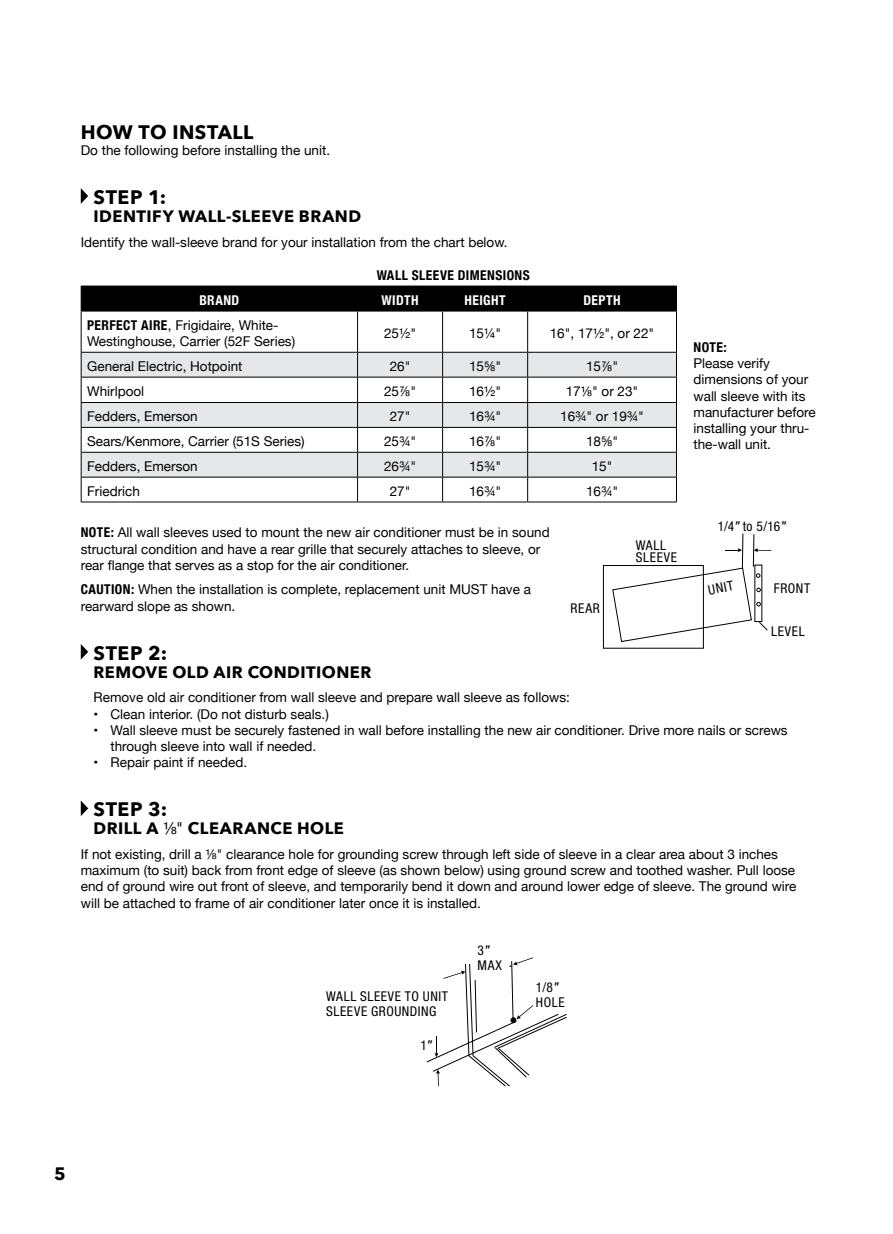
<style>
.page{position:relative;width:893px;height:1234px;background:#fff}
.page>*{position:absolute;margin:0;border:0;box-sizing:border-box;transform-origin:0 0}
.t1{font:700 19.5px "Avenir Next";letter-spacing:.025em;color:#000}
.t2{font:700 18px "Avenir Next";color:#000}
.t3{font:700 16.5px "Avenir Next";letter-spacing:.03em;color:#000}
.t4{font:15px "Arial";color:#000}
.t5{font:13.5px/16.2px "Helvetica Neue";color:#000}
.t6{font:condensed 13.5px/15px "Helvetica Neue LT Std";letter-spacing:.045em;color:#000}
.t7{font:700 condensed 13.5px "Helvetica Neue";letter-spacing:.035em;color:#000}
.t8{font:700 condensed 13.5px "Helvetica Neue";letter-spacing:.035em;color:#fff}
.s1{font-weight:700;font-stretch:condensed}
.s2{font-family:"Helvetica Neue";font-weight:400}
.s3{font-family:"Arial";font-style:italic;font-stretch:normal}
</style>
<div class="page">
<svg style="left:81px;top:188px;width:7px;height:16px"></svg>
<svg style="left:82px;top:353px;width:594px;height:123px;fill:#e6e7e8"></svg>
<hr style="left:81px;top:285px;width:277px;height:1px;background:#000">
<hr style="left:358px;top:285px;width:85px;height:1px;background:#000">
<hr style="left:443px;top:285px;width:85px;height:1px;background:#000">
<hr style="left:528px;top:285px;width:149px;height:1px;background:#000">
<div style="left:81px;top:286px;width:596px;height:24px;background:#000"></div>
<hr style="left:81px;top:310px;width:277px;height:1px;background:#000">
<hr style="left:81px;top:311px;width:1px;height:41px;background:#000">
<hr style="left:358px;top:310px;width:85px;height:1px;background:#000">
<hr style="left:357px;top:311px;width:1px;height:41px;background:#000">
<hr style="left:443px;top:310px;width:85px;height:1px;background:#000">
<hr style="left:442px;top:311px;width:1px;height:41px;background:#000">
<hr style="left:528px;top:310px;width:149px;height:1px;background:#000">
<hr style="left:527px;top:311px;width:1px;height:41px;background:#000">
<hr style="left:676px;top:311px;width:1px;height:41px;background:#000">
<hr style="left:81px;top:352px;width:277px;height:1px;background:#000">
<hr style="left:358px;top:352px;width:85px;height:1px;background:#000">
<hr style="left:443px;top:352px;width:85px;height:1px;background:#000">
<hr style="left:528px;top:352px;width:149px;height:1px;background:#000">
<hr style="left:81px;top:376px;width:277px;height:1px;background:#000">
<hr style="left:358px;top:376px;width:85px;height:1px;background:#000">
<hr style="left:443px;top:376px;width:85px;height:1px;background:#000">
<hr style="left:528px;top:376px;width:149px;height:1px;background:#000">
<hr style="left:81px;top:402px;width:277px;height:1px;background:#000">
<hr style="left:358px;top:402px;width:85px;height:1px;background:#000">
<hr style="left:443px;top:402px;width:85px;height:1px;background:#000">
<hr style="left:528px;top:402px;width:149px;height:1px;background:#000">
<hr style="left:81px;top:427px;width:277px;height:1px;background:#000">
<hr style="left:358px;top:427px;width:85px;height:1px;background:#000">
<hr style="left:443px;top:427px;width:85px;height:1px;background:#000">
<hr style="left:528px;top:427px;width:149px;height:1px;background:#000">
<hr style="left:81px;top:452px;width:277px;height:1px;background:#000">
<hr style="left:358px;top:452px;width:85px;height:1px;background:#000">
<hr style="left:443px;top:452px;width:85px;height:1px;background:#000">
<hr style="left:528px;top:452px;width:149px;height:1px;background:#000">
<hr style="left:81px;top:476px;width:277px;height:1px;background:#000">
<svg style="left:81px;top:352px;width:1px;height:149px"></svg>
<hr style="left:358px;top:476px;width:85px;height:1px;background:#000">
<svg style="left:357px;top:352px;width:1px;height:149px"></svg>
<hr style="left:443px;top:476px;width:85px;height:1px;background:#000">
<svg style="left:442px;top:352px;width:1px;height:149px"></svg>
<hr style="left:528px;top:476px;width:149px;height:1px;background:#000">
<svg style="left:527px;top:352px;width:1px;height:149px"></svg>
<svg style="left:676px;top:352px;width:1px;height:149px"></svg>
<hr style="left:81px;top:501px;width:277px;height:1px;background:#000">
<hr style="left:358px;top:501px;width:85px;height:1px;background:#000">
<hr style="left:443px;top:501px;width:85px;height:1px;background:#000">
<hr style="left:528px;top:501px;width:149px;height:1px;background:#000">
<svg style="left:81px;top:644px;width:7px;height:15px"></svg>
<svg style="left:81px;top:801px;width:7px;height:15px"></svg>
<svg style="left:426px;top:957px;width:141px;height:129px"></svg>
<div style="left:603px;top:565px;width:101px;height:83px;border:1px solid #000"></div>
<svg style="left:612px;top:533px;width:159px;height:109px"></svg>
<h1 class="t1" style="left:81px;top:115px;width:174px">HOW TO INSTALL</h1>
<p class="t5" style="left:81px;top:143px;width:251px">Do the following before installing the unit.</p>
<h1 class="t1" style="left:94px;top:180px;width:74px">STEP 1:</h1>
<p class="t3" style="left:94px;top:202px;width:269px">IDENTIFY WALL-SLEEVE BRAND</p>
<p class="t5" style="left:81px;top:234px;width:428px">Identify the wall-sleeve brand for your installation from the chart below.</p>
<p class="t7" style="left:377px;top:264px;width:155px">WALL SLEEVE DIMENSIONS</p>
<p class="t8" style="left:199px;top:289px;width:42px">BRAND</p>
<p class="t8" style="left:381px;top:289px;width:39px">WIDTH</p>
<p class="t8" style="left:465px;top:289px;width:43px">HEIGHT</p>
<p class="t8" style="left:583px;top:289px;width:39px">DEPTH</p>
<p class="t5" style="left:87px;top:318px;width:209px"><span class="s1">PERFECT AIRE</span>, Frigidaire, White-<br>Westinghouse, Carrier (52F Series)</p>
<p class="t5" style="left:384px;top:326px;width:34px">25½"</p>
<p class="t5" style="left:469px;top:326px;width:34px">15¼"</p>
<p class="t5" style="left:550px;top:326px;width:106px">16", 17½", or 22"</p>
<p class="t5" style="left:87px;top:359px;width:157px">General Electric, Hotpoint</p>
<p class="t5" style="left:390px;top:359px;width:22px">26"</p>
<p class="t5" style="left:469px;top:359px;width:34px">15⅝"</p>
<p class="t5" style="left:586px;top:359px;width:34px">15⅞"</p>
<p class="t5" style="left:87px;top:384px;width:58px">Whirlpool</p>
<p class="t5" style="left:384px;top:384px;width:34px">25⅞"</p>
<p class="t5" style="left:469px;top:384px;width:34px">16½"</p>
<p class="t5" style="left:566px;top:384px;width:74px">17⅛" or 23"</p>
<p class="t5" style="left:87px;top:409px;width:112px">Fedders, Emerson</p>
<p class="t5" style="left:390px;top:409px;width:22px">27"</p>
<p class="t5" style="left:469px;top:409px;width:34px">16¾"</p>
<p class="t5" style="left:560px;top:409px;width:85px">16¾" or 19¾"</p>
<p class="t5" style="left:87px;top:434px;width:219px">Sears/Kenmore, Carrier (51S Series)</p>
<p class="t5" style="left:384px;top:434px;width:34px">25¾"</p>
<p class="t5" style="left:469px;top:434px;width:34px">16⅞"</p>
<p class="t5" style="left:586px;top:434px;width:34px">18⅝"</p>
<p class="t5" style="left:87px;top:459px;width:112px">Fedders, Emerson</p>
<p class="t5" style="left:384px;top:459px;width:34px">26¾"</p>
<p class="t5" style="left:469px;top:459px;width:34px">15¾"</p>
<p class="t5" style="left:592px;top:459px;width:22px">15"</p>
<p class="t5" style="left:87px;top:484px;width:54px">Friedrich</p>
<p class="t5" style="left:390px;top:484px;width:22px">27"</p>
<p class="t5" style="left:469px;top:484px;width:34px">16¾"</p>
<p class="t5" style="left:586px;top:484px;width:34px">16¾"</p>
<p class="t5" style="left:81px;top:525px;width:470px"><span class="s1">NOTE:</span> All wall sleeves used to mount the new air conditioner must be in sound structural condition and have a rear grille that securely attaches to sleeve, or rear flange that serves as a stop for the air conditioner.</p>
<p class="t5" style="left:81px;top:582px;width:452px"><span class="s1">CAUTION:</span> When the installation is complete, replacement unit MUST have a rearward slope as shown.</p>
<h1 class="t1" style="left:94px;top:635px;width:75px">STEP 2:</h1>
<p class="t3" style="left:94px;top:657px;width:279px">REMOVE OLD AIR CONDITIONER</p>
<p class="t5" style="left:94px;top:690px;width:478px">Remove old air conditioner from wall sleeve and prepare wall sleeve as follows:</p>
<p class="t5" style="left:94px;top:706px;width:237px">• Clean interior. (Do not disturb seals.)</p>
<p class="t5" style="left:111px;top:722px;width:679px;text-indent:-17px">• Wall sleeve must be securely fastened in wall before installing the new air conditioner. Drive more nails or screws through sleeve into wall if needed.</p>
<p class="t5" style="left:94px;top:755px;width:155px">• Repair paint if needed.</p>
<h1 class="t1" style="left:94px;top:792px;width:75px">STEP 3:</h1>
<p class="t3" style="left:94px;top:813px;width:252px">DRILL A <span class="s2">⅛"</span> CLEARANCE HOLE</p>
<p class="t5" style="left:81px;top:846px;width:717px">If not existing, drill a ⅛" clearance hole for grounding screw through left side of sleeve in a clear area about 3 inches maximum (to suit) back from front edge of sleeve (as shown below) using ground screw and toothed washer. Pull loose end of ground wire out front of sleeve, and temporarily bend it down and around lower edge of sleeve. The ground wire will be attached to frame of air conditioner later once it is installed.</p>
<p class="t7" style="left:693px;top:336px;width:35px">NOTE:</p>
<p class="t5" style="left:693px;top:356px;width:124px">Please verify dimensions of your wall sleeve with its manufacturer before installing your thru&shy;the-wall unit.</p>
<p class="t6" style="left:718px;top:518px;width:69px">1/4<span class="s3">"</span> to 5/16<span class="s3">"</span></p>
<p class="t6" style="left:636px;top:538px;width:42px;line-height:12.3px">WALL<br>SLEEVE</p>
<p class="t6" style="left:707px;top:582px;width:27px;rotate:-11deg">UNIT</p>
<p class="t6" style="left:774px;top:581px;width:38px">FRONT</p>
<p class="t6" style="left:570px;top:601px;width:31px">REAR</p>
<p class="t6" style="left:771px;top:623px;width:35px">LEVEL</p>
<p class="t6" style="left:326px;top:988px;width:123px">WALL SLEEVE TO UNIT<br>SLEEVE GROUNDING</p>
<p class="t6" style="left:420px;top:1036px;width:12px">1<span class="s3">"</span></p>
<p class="t6" style="left:477px;top:942px;width:26px">3<span class="s3">"<br></span>MAX</p>
<p class="t4" style="left:508px;top:952px;width:6px">.</p>
<p class="t6" style="left:536px;top:979px;width:30px">1/8<span class="s3">"<br></span>HOLE</p>
<h2 class="t2" style="left:54px;top:1157px;width:13px">5</h2>
</div>
